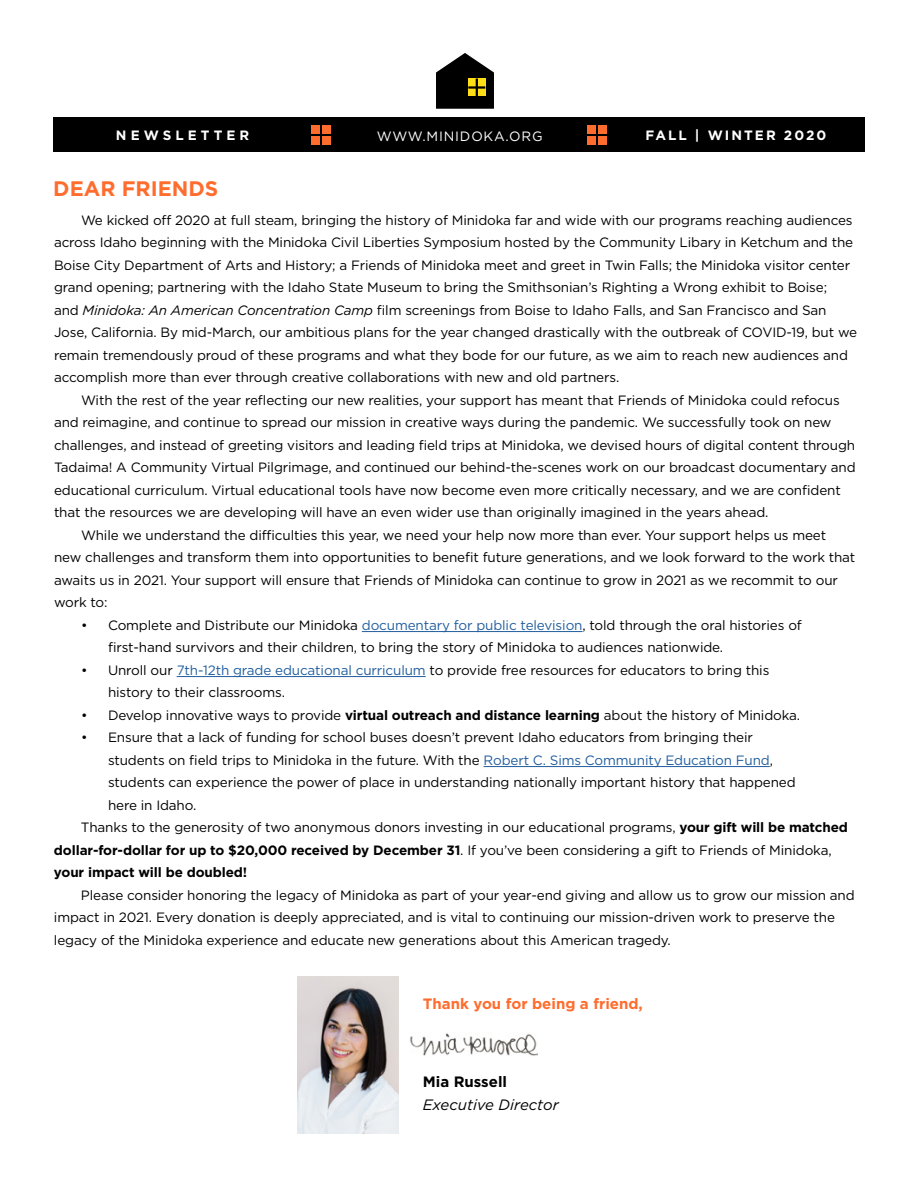
<style>
.page{position:relative;width:918px;height:1188px;background:#fff}
.page>*{position:absolute;margin:0;border:0;box-sizing:border-box;transform-origin:0 0}
.t1{font:700 21px "Gotham";color:#ff6d2e}
.t2{font:700 15px "Gotham";color:#ff6d2e}
.t3{font:italic 15px "Gotham";color:#000}
.t4{font:700 15px "Gotham";color:#000}
.t5{font:13.5px/22.5px "Gotham";letter-spacing:-.01em;color:#000}
.t6{font:700 13.5px "Gotham";letter-spacing:-.01em;color:#000}
.t7{font:13.5px "Gotham";letter-spacing:.06em;color:#fff}
.t8{font:700 13.5px "Gotham";letter-spacing:.15em;color:#fff}
.t9{font:700 13.5px "Gotham";letter-spacing:.3em;color:#fff}
.s1{font-style:italic}
.s2{color:#215e9e}
.s3{font-weight:700}
.s4{font-weight:400}
</style>
<div class="page">
<div style="left:53px;top:118px;width:812px;height:34px;background:#000"></div>
<div style="left:312px;top:125px;width:8px;height:8px;background:#ff6d2e"></div>
<div style="left:322px;top:125px;width:8px;height:8px;background:#ff6d2e"></div>
<div style="left:312px;top:136px;width:8px;height:8px;background:#ff6d2e"></div>
<div style="left:322px;top:136px;width:8px;height:8px;background:#ff6d2e"></div>
<div style="left:588px;top:125px;width:8px;height:8px;background:#ff6d2e"></div>
<div style="left:598px;top:125px;width:8px;height:8px;background:#ff6d2e"></div>
<div style="left:588px;top:136px;width:8px;height:8px;background:#ff6d2e"></div>
<div style="left:598px;top:136px;width:8px;height:8px;background:#ff6d2e"></div>
<hr style="left:362px;top:631px;width:220px;height:1px;background:#215e9e">
<hr style="left:177px;top:676px;width:249px;height:1px;background:#215e9e">
<hr style="left:484px;top:766px;width:286px;height:1px;background:#215e9e">
<img style="left:298px;top:977px;width:101px;height:157px">
<img style="left:410px;top:1033px;width:127px;height:23px">
<svg style="left:436px;top:53px;width:58px;height:56px"></svg>
<hr style="left:468px;top:86px;width:17px;height:3px;background:#000101">
<p class="t9" style="left:116px;top:128px;width:135px">NEWSLETTER</p>
<p class="t7" style="left:377px;top:128px;width:167px">WWW.MINIDOKA.ORG</p>
<p class="t8" style="left:646px;top:128px;width:182px">FALL | WINTER 2020</p>
<h1 class="t1" style="left:53px;top:176px;width:166px">DEAR FRIENDS</h1>
<p class="t5" style="left:54px;top:209px;width:805px;text-indent:27px">We kicked off 2020 at full steam, bringing the history of Minidoka far and wide with our programs reaching audiences across Idaho beginning with the Minidoka Civil Liberties Symposium hosted by the Community Libary in Ketchum and the Boise City Department of Arts and History; a Friends of Minidoka meet and greet in Twin Falls; the Minidoka visitor center grand opening; partnering with the Idaho State Museum to bring the Smithsonian’s Righting a Wrong exhibit to Boise;<br>and <span class="s1">Minidoka: An American Concentration Camp</span> film screenings from Boise to Idaho Falls, and San Francisco and San Jose, California. By mid-March, our ambitious plans for the year changed drastically with the outbreak of COVID-19, but we remain tremendously proud of these programs and what they bode for our future, as we aim to reach new audiences and accomplish more than ever through creative collaborations with new and old partners.</p>
<p class="t5" style="left:81px;top:389px;width:760px">With the rest of the year reflecting our new realities, your support has meant that Friends of Minidoka could refocus</p>
<p class="t5" style="left:54px;top:411px;width:779px">and reimagine, and continue to spread our mission in creative ways during the pandemic. We successfully took on new</p>
<p class="t5" style="left:54px;top:434px;width:803px">challenges, and instead of greeting visitors and leading field trips at Minidoka, we devised hours of digital content through</p>
<p class="t5" style="left:54px;top:456px;width:803px">Tadaima! A Community Virtual Pilgrimage, and continued our behind-the-scenes work on our broadcast documentary and</p>
<p class="t5" style="left:54px;top:479px;width:788px">educational curriculum. Virtual educational tools have now become even more critically necessary, and we are confident</p>
<p class="t5" style="left:54px;top:501px;width:716px">that the resources we are developing will have an even wider use than originally imagined in the years ahead.</p>
<p class="t5" style="left:81px;top:524px;width:747px">While we understand the difficulties this year, we need your help now more than ever. Your support helps us meet</p>
<p class="t5" style="left:54px;top:546px;width:803px">new challenges and transform them into opportunities to benefit future generations, and we look forward to the work that</p>
<p class="t5" style="left:54px;top:569px;width:786px">awaits us in 2021. Your support will ensure that Friends of Minidoka can continue to grow in 2021 as we recommit to our</p>
<p class="t5" style="left:54px;top:591px;width:55px">work to:</p>
<p class="t5" style="left:108px;top:614px;width:695px;text-indent:-27px">• Complete and Distribute our Minidoka <span class="s2">documentary for public television</span>, told through the oral histories of first-hand survivors and their children, to bring the story of Minidoka to audiences nationwide.</p>
<p class="t5" style="left:108px;top:659px;width:663px;text-indent:-27px">• Unroll our <span class="s2">7th-12th grade educational curriculum</span> to provide free resources for educators to bring this history to their classrooms.</p>
<p class="t5" style="left:81px;top:704px;width:721px">• Develop innovative ways to provide <span class="s3">virtual outreach and distance learning</span> about the history of Minidoka.</p>
<p class="t5" style="left:81px;top:726px;width:674px">• Ensure that a lack of funding for school buses doesn’t prevent Idaho educators from bringing their</p>
<p class="t5" style="left:108px;top:749px;width:667px">students on field trips to Minidoka in the future. With the <span class="s2">Robert C. Sims Community Education Fund</span>,</p>
<p class="t5" style="left:108px;top:771px;width:689px">students can experience the power of place in understanding nationally important history that happened</p>
<p class="t5" style="left:108px;top:794px;width:90px">here in Idaho.</p>
<p class="t5" style="left:81px;top:816px;width:769px">Thanks to the generosity of two anonymous donors investing in our educational programs, <span class="s3">your gift will be matched</span></p>
<p class="t6" style="left:54px;top:842px;width:779px">dollar-for-dollar for up to $20,000 received by December 31<span class="s4">. If you’ve been considering a gift to Friends of Minidoka,</span></p>
<p class="t6" style="left:54px;top:865px;width:195px">your impact will be doubled!</p>
<p class="t5" style="left:54px;top:884px;width:802px;text-indent:27px">Please consider honoring the legacy of Minidoka as part of your year-end giving and allow us to grow our mission and impact in 2021. Every donation is deeply appreciated, and is vital to continuing our mission-driven work to preserve the legacy of the Minidoka experience and educate new generations about this American tragedy.</p>
<p class="t2" style="left:423px;top:995px;width:222px">Thank you for being a friend,</p>
<p class="t4" style="left:423px;top:1073px;width:86px">Mia Russell</p>
<p class="t3" style="left:423px;top:1096px;width:137px">Executive Director</p>
</div>
